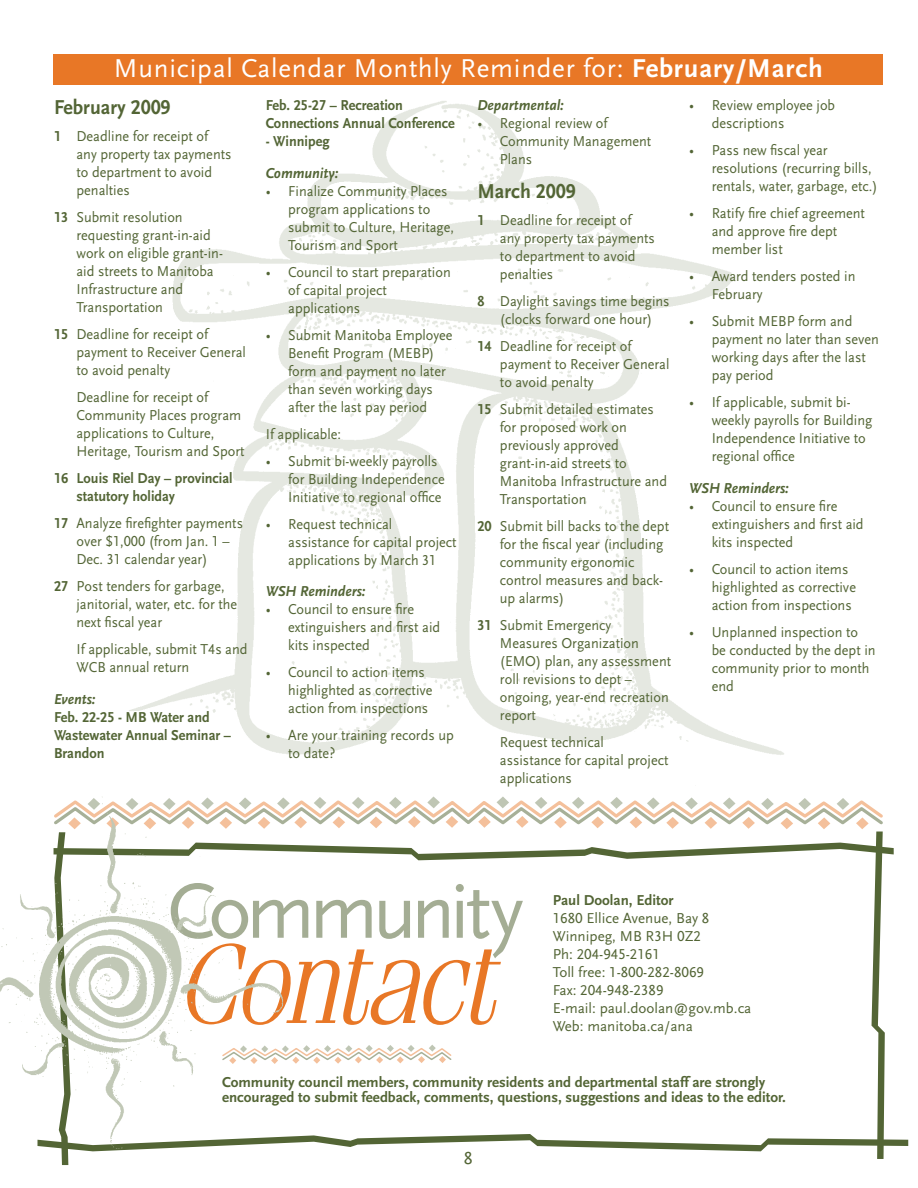
<style>
.page{position:relative;width:918px;height:1188px;background:#fff}
.page>*{position:absolute;margin:0;border:0;box-sizing:border-box;transform-origin:0 0}
.t1{font:27px "Scala Sans LF";letter-spacing:.03em;color:#fff}
.t2{font:700 21px "Scala Sans LF";color:#536535;scale:.95 1}
.t3{font:18px "Scala Sans LF";color:#536535}
.t4{font:15px/18px "Scala Sans LF";color:#536535;scale:.95 1}
.t5{font:700 15px/15px "Scala Sans LF";color:#536535}
.t6{font:700 15px/18px "Scala Sans LF";color:#536535;scale:.95 1}
.t7{font:15px/18px "Scala Sans LF";color:#536535}
.t8{font:italic 700 15px "Scala Sans LF";color:#536535;scale:.95 1}
.s1{font-weight:700}
</style>
<div class="page">
<div style="left:53px;top:54px;width:830px;height:30px;background:#e87726"></div>
<img style="left:109px;top:84px;width:692px;height:713px">
<svg style="left:61px;top:797px;width:847px;height:368px"></svg>
<img style="left:0;top:796px;width:291px;height:353px">
<h1 class="t1" style="left:114px;top:54px;width:710px">Municipal Calendar Monthly Reminder for: <span class="s1">February/March</span></h1>
<h2 class="t2" style="left:54px;top:96px;width:124px">February 2009</h2>
<p class="t4" style="left:77px;top:128px;width:165px;text-indent:-23px"><span class="s1">1</span> Deadline for receipt of any property tax payments to department to avoid penalties</p>
<p class="t4" style="left:77px;top:209px;width:156px;text-indent:-23px"><span class="s1">13</span> Submit resolution requesting grant-in-aid work on eligible grant-in&shy;aid streets to Manitoba<br>Infrastructure and<br>Transportation</p>
<p class="t4" style="left:77px;top:326px;width:180px;text-indent:-23px"><span class="s1">15</span> Deadline for receipt of payment to Receiver General to avoid penalty</p>
<p class="t4" style="left:77px;top:389px;width:178px">Deadline for receipt of<br>Community Places program applications to Culture,<br>Heritage, Tourism and Sport</p>
<p class="t6" style="left:77px;top:470px;width:166px;text-indent:-23px">16 Louis Riel Day – provincial statutory holiday</p>
<p class="t4" style="left:77px;top:515px;width:177px;text-indent:-23px"><span class="s1">17</span> Analyze firefighter payments over $1,000 (from Jan. 1 –<br>Dec. 31 calendar year)</p>
<p class="t4" style="left:77px;top:578px;width:171px;text-indent:-23px"><span class="s1">27</span> Post tenders for garbage, janitorial, water, etc. for the next fiscal year</p>
<p class="t4" style="left:77px;top:641px;width:182px">If applicable, submit T4s and<br>WCB annual return</p>
<p class="t8" style="left:54px;top:691px;width:45px">Events:</p>
<p class="t6" style="left:54px;top:708px;width:188px">Feb. 22-25 - MB Water and<br>Wastewater Annual Seminar –<br>Brandon</p>
<p class="t8" style="left:477px;top:97px;width:92px">Departmental:</p>
<p class="t4" style="left:500px;top:114px;width:161px;text-indent:-23px">• Regional review of<br>Community Management<br>Plans</p>
<h2 class="t2" style="left:477px;top:180px;width:105px">March 2009</h2>
<p class="t4" style="left:500px;top:212px;width:165px;text-indent:-23px"><span class="s1">1</span> Deadline for receipt of any property tax payments to department to avoid penalties</p>
<p class="t4" style="left:477px;top:293px;width:204px;text-align:center"><span class="s1">8</span> Daylight savings time begins (clocks forward one hour)</p>
<p class="t4" style="left:500px;top:338px;width:180px;text-indent:-23px"><span class="s1">14</span> Deadline for receipt of payment to Receiver General to avoid penalty</p>
<p class="t4" style="left:500px;top:401px;width:177px;text-indent:-23px"><span class="s1">15</span> Submit detailed estimates for proposed work on previously approved grant-in-aid streets to<br>Manitoba Infrastructure and<br>Transportation</p>
<p class="t4" style="left:500px;top:518px;width:180px;text-indent:-23px"><span class="s1">20</span> Submit bill backs to the dept for the fiscal year (including community ergonomic control measures and back&shy;up alarms)</p>
<p class="t4" style="left:500px;top:617px;width:182px;text-indent:-23px"><span class="s1">31</span> Submit Emergency<br>Measures Organization (EMO) plan, any assessment roll revisions to dept – ongoing, year-end recreation report</p>
<p class="t4" style="left:500px;top:734px;width:179px">Request technical assistance for capital project applications</p>
<p class="t4" style="left:712px;top:97px;width:131px;text-indent:-23px">• Review employee job descriptions</p>
<p class="t4" style="left:712px;top:142px;width:176px;text-indent:-23px">• Pass new fiscal year resolutions (recurring bills, rentals, water, garbage, etc.)</p>
<p class="t4" style="left:712px;top:205px;width:163px;text-indent:-23px">• Ratify fire chief agreement and approve fire dept member list</p>
<p class="t4" style="left:712px;top:268px;width:153px;text-indent:-23px">• Award tenders posted in<br>February</p>
<p class="t4" style="left:712px;top:313px;width:178px;text-indent:-23px">• Submit MEBP form and payment no later than seven working days after the last pay period</p>
<p class="t4" style="left:712px;top:394px;width:171px;text-indent:-23px">• If applicable, submit bi&shy;weekly payrolls for Building<br>Independence Initiative to regional office</p>
<p class="t8" style="left:689px;top:480px;width:106px">WSH Reminders:</p>
<p class="t4" style="left:712px;top:497px;width:161px;text-indent:-23px">• Council to ensure fire extinguishers and first aid kits inspected</p>
<p class="t4" style="left:712px;top:560px;width:153px;text-indent:-23px">• Council to action items highlighted as corrective action from inspections</p>
<p class="t4" style="left:712px;top:623px;width:174px;text-indent:-23px">• Unplanned inspection to be conducted by the dept in community prior to month end</p>
<p class="t6" style="left:266px;top:97px;width:200px">Feb. 25-27 – Recreation<br>Connections Annual Conference</p>
<p class="t6" style="left:266px;top:133px;width:69px">- Winnipeg</p>
<p class="t8" style="left:266px;top:165px;width:78px">Community:</p>
<p class="t4" style="left:288px;top:182px;width:176px;text-indent:-23px">• Finalize Community Places program applications to submit to Culture, Heritage,<br>Tourism and Sport</p>
<p class="t4" style="left:288px;top:263px;width:173px;text-indent:-23px">• Council to start preparation of capital project applications</p>
<p class="t4" style="left:288px;top:326px;width:175px;text-indent:-23px">• Submit Manitoba Employee<br>Benefit Program (MEBP) form and payment no later than seven working days after the last pay period</p>
<p class="t4" style="left:266px;top:425px;width:81px">If applicable:</p>
<p class="t4" style="left:288px;top:452px;width:166px;text-indent:-23px">• Submit bi-weekly payrolls for Building Independence<br>Initiative to regional office</p>
<p class="t4" style="left:288px;top:515px;width:179px;text-indent:-23px">• Request technical assistance for capital project applications by March 31</p>
<p class="t8" style="left:266px;top:583px;width:106px">WSH Reminders:</p>
<p class="t4" style="left:288px;top:600px;width:161px;text-indent:-23px">• Council to ensure fire extinguishers and first aid kits inspected</p>
<p class="t4" style="left:288px;top:663px;width:153px;text-indent:-23px">• Council to action items highlighted as corrective action from inspections</p>
<p class="t4" style="left:288px;top:726px;width:176px;text-indent:-23px">• Are your training records up to date?</p>
<p class="t5" style="left:553px;top:893px;width:122px">Paul Doolan, Editor</p>
<p class="t7" style="left:553px;top:909px;width:200px">1680 Ellice Avenue, Bay 8<br>Winnipeg, MB R3H 0Z2<br>Ph: 204-945-2161<br>Toll free: 1-800-282-8069<br>Fax: 204-948-2389<br>E-mail: paul.doolan@gov.mb.ca<br>Web: manitoba.ca/ana</p>
<p class="t5" style="left:222px;top:1075px;width:565px">Community council members, community residents and departmental staff are strongly encouraged to submit feedback, comments, questions, suggestions and ideas to the editor.</p>
<p class="t3" style="left:464px;top:1148px;width:10px">8</p>
</div>
